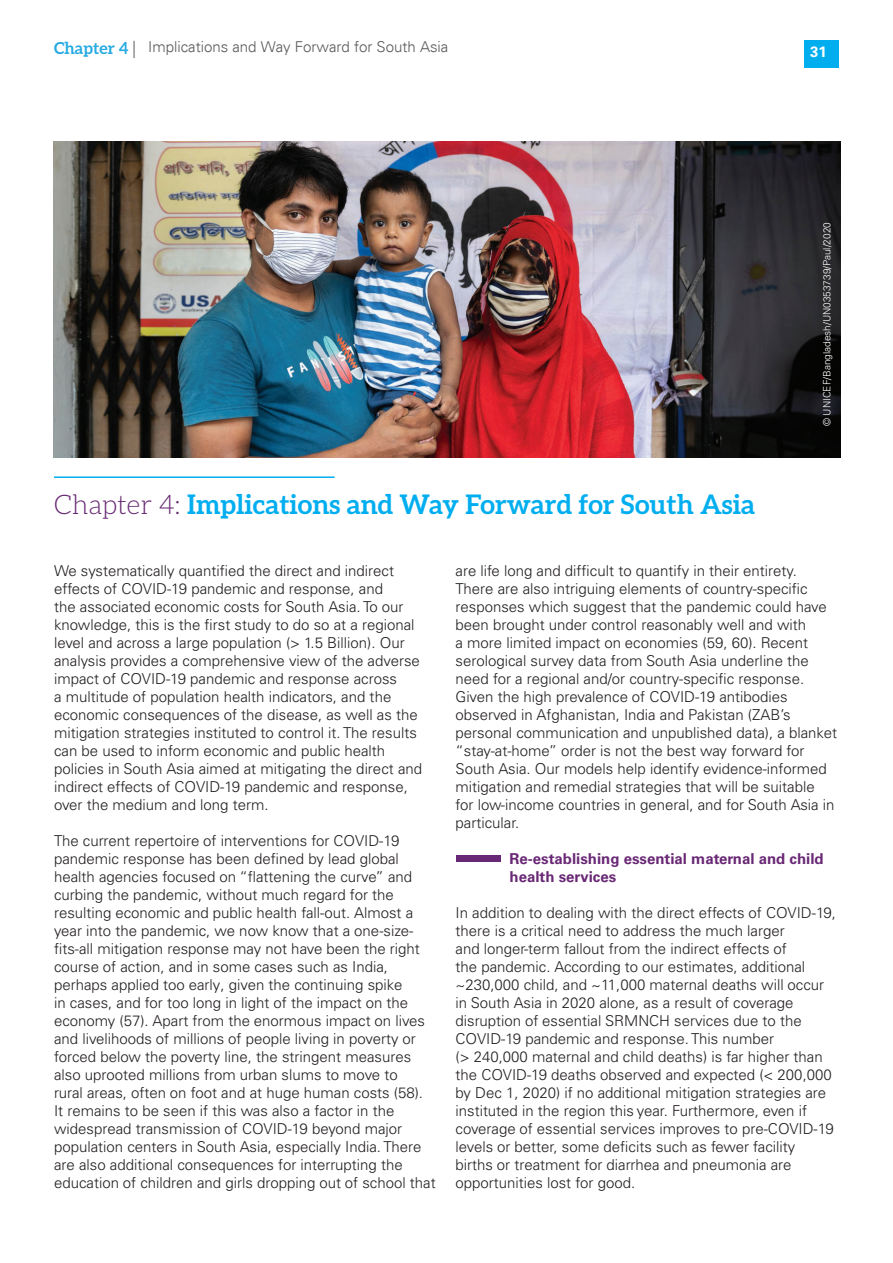
<style>
.page{position:relative;width:893px;height:1263px;background:#fff}
.page>*{position:absolute;margin:0;border:0;box-sizing:border-box;transform-origin:0 0}
.t1{font:700 27px "Aleo";color:#00aeef}
.t2{font:700 16.5px "Aleo";color:#27abe2}
.t3{font:300 15px/18px "Univers LT Pro 45";color:#231f20}
.t4{font:700 15px/18px "Univers LT Pro 65";color:#692875}
.t5{font:300 15px "Univers";color:#5a5a5d}
.t6{font:700 15px "Univers LT Pro 65";color:#fff}
.t7{font:300 10.05px "Univers LT Pro 45";color:#fff}
.s1{font-weight:300;color:#682a74}
</style>
<div class="page">
<div style="left:805px;top:41px;width:34px;height:27px;background:#00aeef"></div>
<svg style="left:134px;top:41px;width:1px;height:17px"></svg>
<hr style="left:54px;top:476px;width:281px;height:2px;background:#00aeef">
<img style="left:54px;top:142px;width:787px;height:315px">
<div style="left:456px;top:855px;width:45px;height:6px;background:#692875"></div>
<p class="t5" style="left:148px;top:37px;width:302px">Implications and Way Forward for South Asia</p>
<p class="t2" style="left:54px;top:39px;width:76px">Chapter 4</p>
<p class="t6" style="left:810px;top:43px;width:18px">31</p>
<h1 class="t1" style="left:54px;top:489px;width:703px"><span class="s1">Chapter 4:</span> Implications and Way Forward for South Asia</h1>
<p class="t7" style="left:821px;top:426px;width:206px;rotate:-90deg">© UNICEF/Bangladesh/UN0353739/Paul/2020</p>
<p class="t3" style="left:54px;top:562px;width:370px">We systematically quantified the direct and indirect effects of COVID-19 pandemic and response, and<br>the associated economic costs for South Asia. To our knowledge, this is the first study to do so at a regional level and across a large population (&gt; 1.5 Billion). Our analysis provides a comprehensive view of the adverse impact of COVID-19 pandemic and response across<br>a multitude of population health indicators, and the economic consequences of the disease, as well as the mitigation strategies instituted to control it. The results can be used to inform economic and public health policies in South Asia aimed at mitigating the direct and indirect effects of COVID-19 pandemic and response, over the medium and long term.</p>
<p class="t3" style="left:54px;top:832px;width:383px">The current repertoire of interventions for COVID-19 pandemic response has been defined by lead global health agencies focused on “flattening the curve” and curbing the pandemic, without much regard for the resulting economic and public health fall-out. Almost a year into the pandemic, we now know that a one-size&shy;fits-all mitigation response may not have been the right course of action, and in some cases such as India, perhaps applied too early, given the continuing spike<br>in cases, and for too long in light of the impact on the economy (57). Apart from the enormous impact on lives and livelihoods of millions of people living in poverty or forced below the poverty line, the stringent measures also uprooted millions from urban slums to move to<br>rural areas, often on foot and at huge human costs (58).<br>It remains to be seen if this was also a factor in the widespread transmission of COVID-19 beyond major population centers in South Asia, especially India. There are also additional consequences for interrupting the education of children and girls dropping out of school that</p>
<p class="t3" style="left:455px;top:562px;width:383px">are life long and difficult to quantify in their entirety.<br>There are also intriguing elements of country-specific responses which suggest that the pandemic could have been brought under control reasonably well and with<br>a more limited impact on economies (59, 60). Recent serological survey data from South Asia underline the need for a regional and/or country-specific response.<br>Given the high prevalence of COVID-19 antibodies observed in Afghanistan, India and Pakistan (ZAB’s personal communication and unpublished data), a blanket “stay-at-home” order is not the best way forward for South Asia. Our models help identify evidence-informed mitigation and remedial strategies that will be suitable<br>for low-income countries in general, and for South Asia in particular.</p>
<p class="t4" style="left:509px;top:850px;width:316px">Re-establishing essential maternal and child health services</p>
<p class="t3" style="left:455px;top:904px;width:382px">In addition to dealing with the direct effects of COVID-19, there is a critical need to address the much larger<br>and longer-term fallout from the indirect effects of<br>the pandemic. According to our estimates, additional ~230,000 child, and ~11,000 maternal deaths will occur in South Asia in 2020 alone, as a result of coverage disruption of essential SRMNCH services due to the COVID-19 pandemic and response. This number<br>(&gt; 240,000 maternal and child deaths) is far higher than the COVID-19 deaths observed and expected (&lt; 200,000 by Dec 1, 2020) if no additional mitigation strategies are instituted in the region this year. Furthermore, even if coverage of essential services improves to pre-COVID-19 levels or better, some deficits such as fewer facility births or treatment for diarrhea and pneumonia are opportunities lost for good.</p>
</div>
